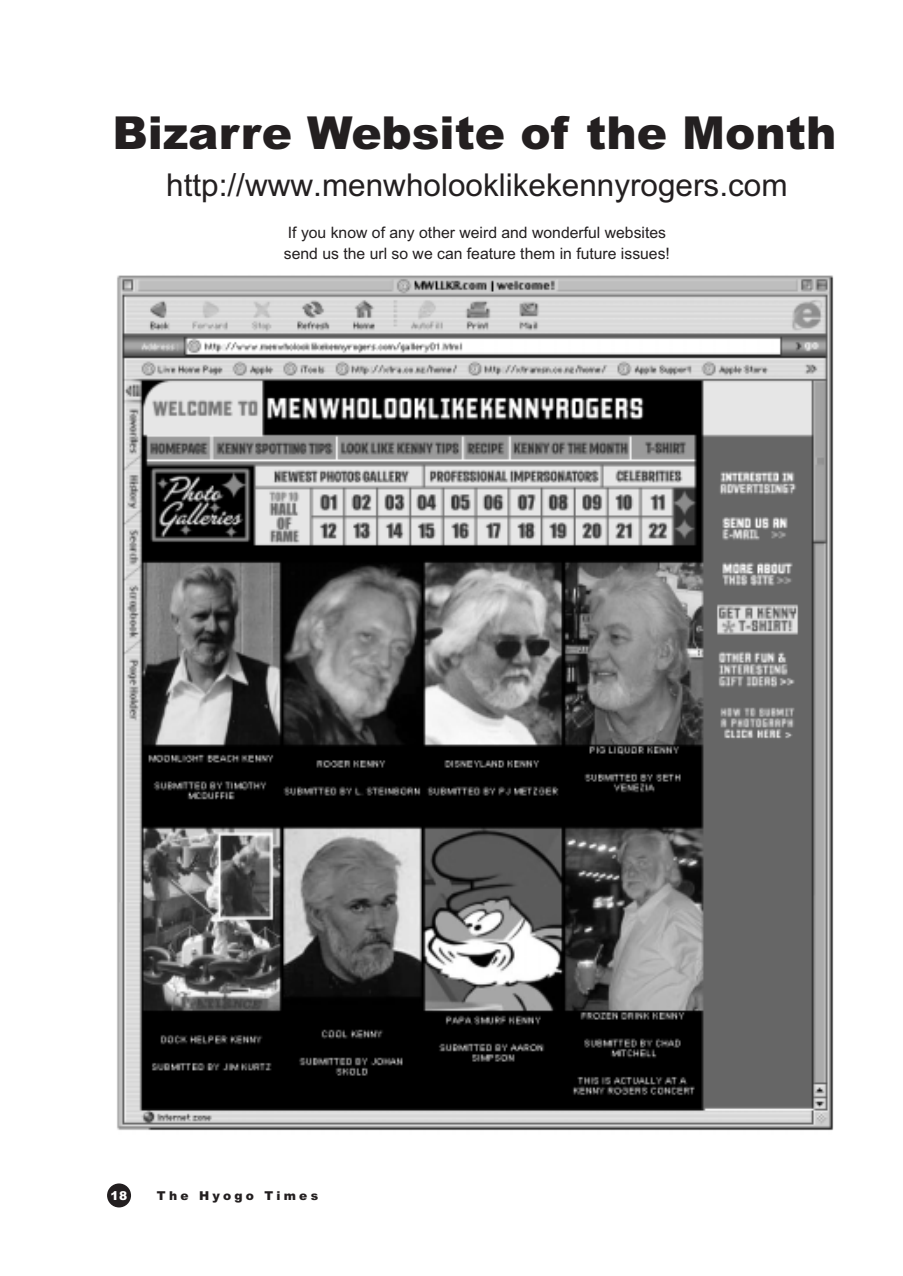
<style>
.page{position:relative;width:903px;height:1276px;background:#fff}
.page>*{position:absolute;margin:0;border:0;box-sizing:border-box;transform-origin:0 0}
.t1{font:900 45.5px "Arial";color:#231f20}
.t2{font:31.5px "Arial";color:#231f20}
.t3{font:15.75px/21px "Arial";color:#231f20}
.t4{font:900 12.25px "Arial";letter-spacing:.26em;color:#231f20}
.t5{font:900 12.25px "Arial";color:#fff}
</style>
<div class="page">
<div style="left:107px;top:1183px;width:24px;height:24px;background:#231f20;border:2px solid #231f20;border-radius:50%"></div>
<img style="left:117px;top:275px;width:717px;height:856px">
<h1 class="t1" style="left:112px;top:116px;width:726px">Bizarre Website of the Month</h1>
<h2 class="t2" style="left:166px;top:173px;width:623px">http://www.menwholooklikekennyrogers.com</h2>
<p class="t3" style="left:284px;top:223px;width:388px">If you know of any other weird and wonderful websites send us the url so we can feature them in future issues!</p>
<p class="t5" style="left:110px;top:1191px;width:18px">18</p>
<p class="t4" style="left:157px;top:1191px;width:163px">The Hyogo Times</p>
</div>
